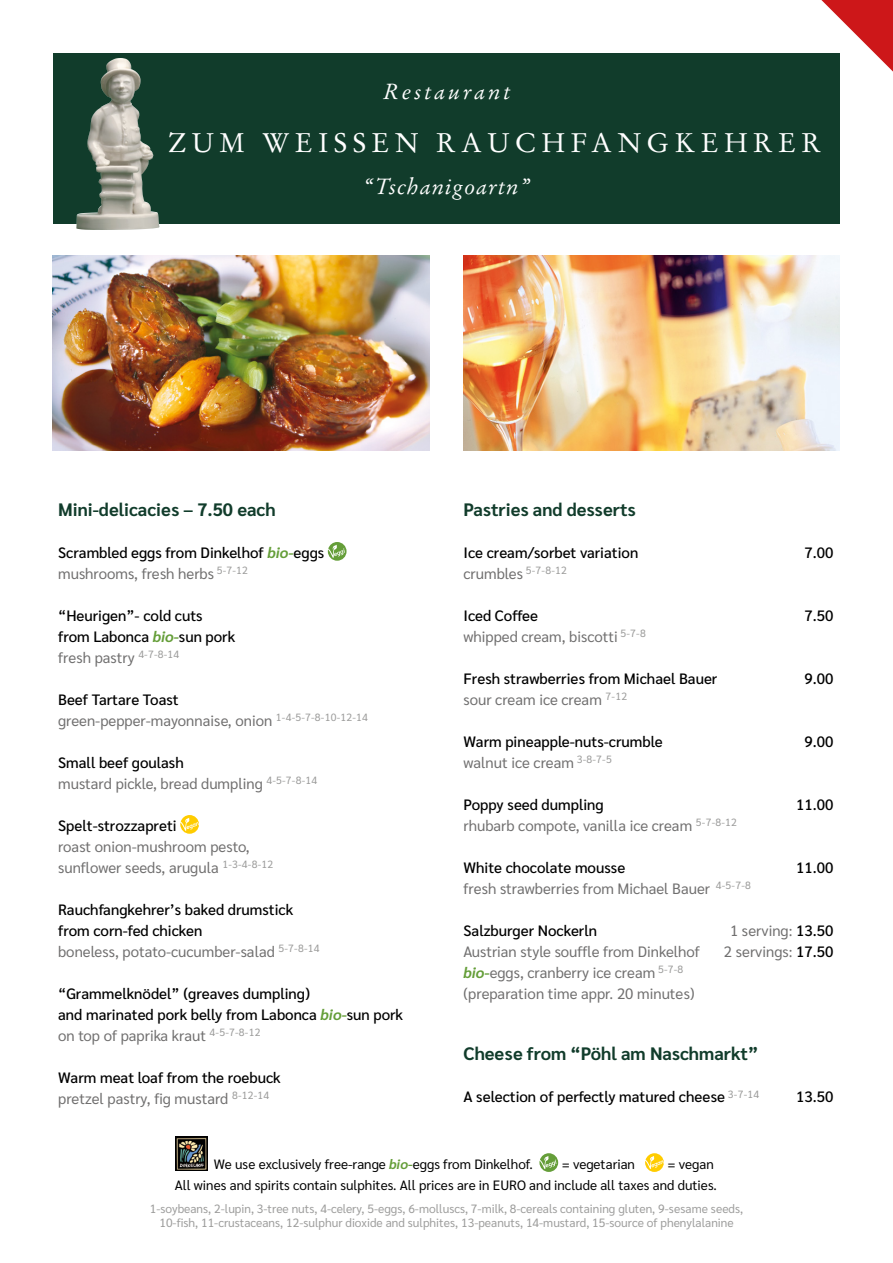
<style>
.page{position:relative;width:893px;height:1263px;background:#fff}
.page>*{position:absolute;margin:0;border:0;box-sizing:border-box;transform-origin:0 0}
.t1{font:26.85px "Stempel Garamond CE";letter-spacing:.2em;color:#fff}
.t2{font:italic 21.9px "Stempel Garamond CE";letter-spacing:.05em;color:#fff}
.t3{font:italic 21.9px "Stempel Garamond CE";letter-spacing:.13em;color:#fff}
.t4{font:700 18px "Sarabun";color:#113c2b}
.Preise{font:15px/21px "Sarabun";color:#706f6f}
.Preise-2{font:500 15px/21px "Sarabun";color:#000}
.t5{font:13.5px "Sarabun";color:#000}
.t6{font:12px "Sarabun";color:#9d9d9c}
.s1{font-weight:700;font-style:italic;color:#659e39}
.s2{font-weight:500;color:#000}
</style>
<div class="page">
<svg style="left:821px;top:0;width:72px;height:72px"></svg>
<div style="left:54px;top:53px;width:786px;height:171px;background:#113c2b"></div>
<img style="left:87px;top:58px;width:32px;height:140px">
<svg style="left:539px;top:1153px;width:19px;height:19px"></svg>
<svg style="left:645px;top:1153px;width:19px;height:19px"></svg>
<img style="left:176px;top:1136px;width:32px;height:34px">
<img style="left:463px;top:256px;width:377px;height:195px">
<svg style="left:328px;top:542px;width:19px;height:19px"></svg>
<svg style="left:180px;top:815px;width:19px;height:19px"></svg>
<img style="left:53px;top:255px;width:376px;height:195px">
<h2 class="t3" style="left:383px;top:78px;width:129px">Restaurant</h2>
<h1 class="t1" style="left:169px;top:126px;width:654px">ZUM WEISSEN RAUCHFANGKEHRER</h1>
<h2 class="t2" style="left:363px;top:173px;width:169px">“Tschanigoartn”</h2>
<h1 class="t4" style="left:58px;top:499px;width:219px">Mini-delicacies – 7.50 each</h1>
<p class="Preise-2" style="left:58px;top:542px;width:268px">Scrambled eggs from Dinkelhof <span class="s1">bio-</span>eggs</p>
<p class="Preise" style="left:58px;top:563px;width:191px">mushrooms, fresh herbs <sup>5-7-12</sup></p>
<p class="Preise-2" style="left:58px;top:605px;width:179px">“Heurigen”- cold cuts from Labonca <span class="s1">bio-</span>sun pork</p>
<p class="Preise" style="left:58px;top:647px;width:123px">fresh pastry <sup>4-7-8-14</sup></p>
<p class="Preise-2" style="left:58px;top:689px;width:122px">Beef Tartare Toast</p>
<p class="Preise" style="left:58px;top:710px;width:311px">green-pepper-mayonnaise, onion <sup>1-4-5-7-8-10-12-14</sup></p>
<p class="Preise-2" style="left:58px;top:752px;width:127px">Small beef goulash</p>
<p class="Preise" style="left:58px;top:773px;width:261px">mustard pickle, bread dumpling <sup>4-5-7-8-14</sup></p>
<p class="Preise-2" style="left:58px;top:815px;width:120px">Spelt-strozzapreti</p>
<p class="Preise" style="left:58px;top:836px;width:217px">roast onion-mushroom pesto, sunflower seeds, arugula <sup>1-3-4-8-12</sup></p>
<p class="Preise-2" style="left:58px;top:899px;width:237px">Rauchfangkehrer’s baked drumstick from corn-fed chicken</p>
<p class="Preise" style="left:58px;top:941px;width:263px">boneless, potato-cucumber-salad <sup>5-7-8-14</sup></p>
<p class="Preise-2" style="left:58px;top:983px;width:346px">“Grammelknödel” (greaves dumpling)<br>and marinated pork belly from Labonca <span class="s1">bio-</span>sun pork</p>
<h1 class="Preise" style="left:58px;top:1025px;width:204px">on top of paprika kraut <sup>4-5-7-8-12</sup></h1>
<p class="Preise-2" style="left:58px;top:1067px;width:224px">Warm meat loaf from the roebuck</p>
<p class="Preise" style="left:58px;top:1088px;width:213px">pretzel pastry, fig mustard <sup>8-12-14</sup></p>
<h1 class="t4" style="left:463px;top:499px;width:174px">Pastries and desserts</h1>
<p class="Preise-2" style="left:463px;top:542px;width:176px">Ice cream/sorbet variation</p>
<p class="Preise-2" style="left:804px;top:542px;width:30px">7.00</p>
<p class="Preise" style="left:463px;top:563px;width:105px">crumbles <sup>5-7-8-12</sup></p>
<p class="Preise-2" style="left:463px;top:605px;width:76px">Iced Coffee</p>
<p class="Preise-2" style="left:804px;top:605px;width:30px">7.50</p>
<p class="Preise" style="left:463px;top:626px;width:184px">whipped cream, biscotti <sup>5-7-8</sup></p>
<p class="Preise-2" style="left:463px;top:668px;width:255px">Fresh strawberries from Michael Bauer</p>
<p class="Preise-2" style="left:804px;top:668px;width:30px">9.00</p>
<p class="Preise" style="left:463px;top:689px;width:165px">sour cream ice cream <sup>7-12</sup></p>
<p class="Preise-2" style="left:463px;top:731px;width:201px">Warm pineapple-nuts-crumble</p>
<p class="Preise-2" style="left:804px;top:731px;width:30px">9.00</p>
<p class="Preise" style="left:463px;top:752px;width:150px">walnut ice cream <sup>3-8-7-5</sup></p>
<p class="Preise-2" style="left:463px;top:794px;width:142px">Poppy seed dumpling</p>
<p class="Preise-2" style="left:796px;top:794px;width:39px">11.00</p>
<p class="Preise" style="left:463px;top:815px;width:275px">rhubarb compote, vanilla ice cream <sup>5-7-8-12</sup></p>
<p class="Preise-2" style="left:463px;top:857px;width:163px">White chocolate mousse</p>
<p class="Preise-2" style="left:796px;top:857px;width:39px">11.00</p>
<p class="Preise" style="left:463px;top:878px;width:289px">fresh strawberries from Michael Bauer <sup>4-5-7-8</sup></p>
<p class="Preise-2" style="left:463px;top:920px;width:135px">Salzburger Nockerln</p>
<p class="Preise" style="left:730px;top:920px;width:105px">1 serving: <span class="s2">13.50</span></p>
<p class="Preise" style="left:463px;top:941px;width:238px">Austrian style souffle from Dinkelhof</p>
<p class="Preise" style="left:724px;top:941px;width:111px">2 servings: <span class="s2">17.50</span></p>
<p class="Preise" style="left:463px;top:962px;width:233px"><span class="s1">bio-</span>eggs, cranberry ice cream <sup>5-7-8 </sup>(preparation time appr. 20 minutes)</p>
<h1 class="t4" style="left:463px;top:1043px;width:296px">Cheese from “Pöhl am Naschmarkt”</h1>
<p class="Preise-2" style="left:463px;top:1086px;width:297px">A selection of perfectly matured cheese <sup>3-7-14</sup></p>
<p class="Preise-2" style="left:796px;top:1086px;width:39px">13.50</p>
<p class="t5" style="left:214px;top:1156px;width:321px">We use exclusively free-range <span class="s1">bio-</span>eggs from Dinkelhof.</p>
<p class="t5" style="left:562px;top:1156px;width:75px">= vegetarian</p>
<p class="t5" style="left:667px;top:1156px;width:48px">= vegan</p>
<p class="t5" style="left:175px;top:1177px;width:544px">All wines and spirits contain sulphites. All prices are in EURO and include all taxes and duties.</p>
<p class="t6" style="left:150px;top:1201px;width:595px">1-soybeans, 2-lupin, 3-tree nuts, 4-celery, 5-eggs, 6-molluscs, 7-milk, 8-cereals containing gluten, 9-sesame seeds,</p>
<p class="t6" style="left:159px;top:1216px;width:576px">10-fish, 11-crustaceans, 12-sulphur dioxide and sulphites, 13-peanuts, 14-mustard, 15-source of phenylalanine</p>
</div>
